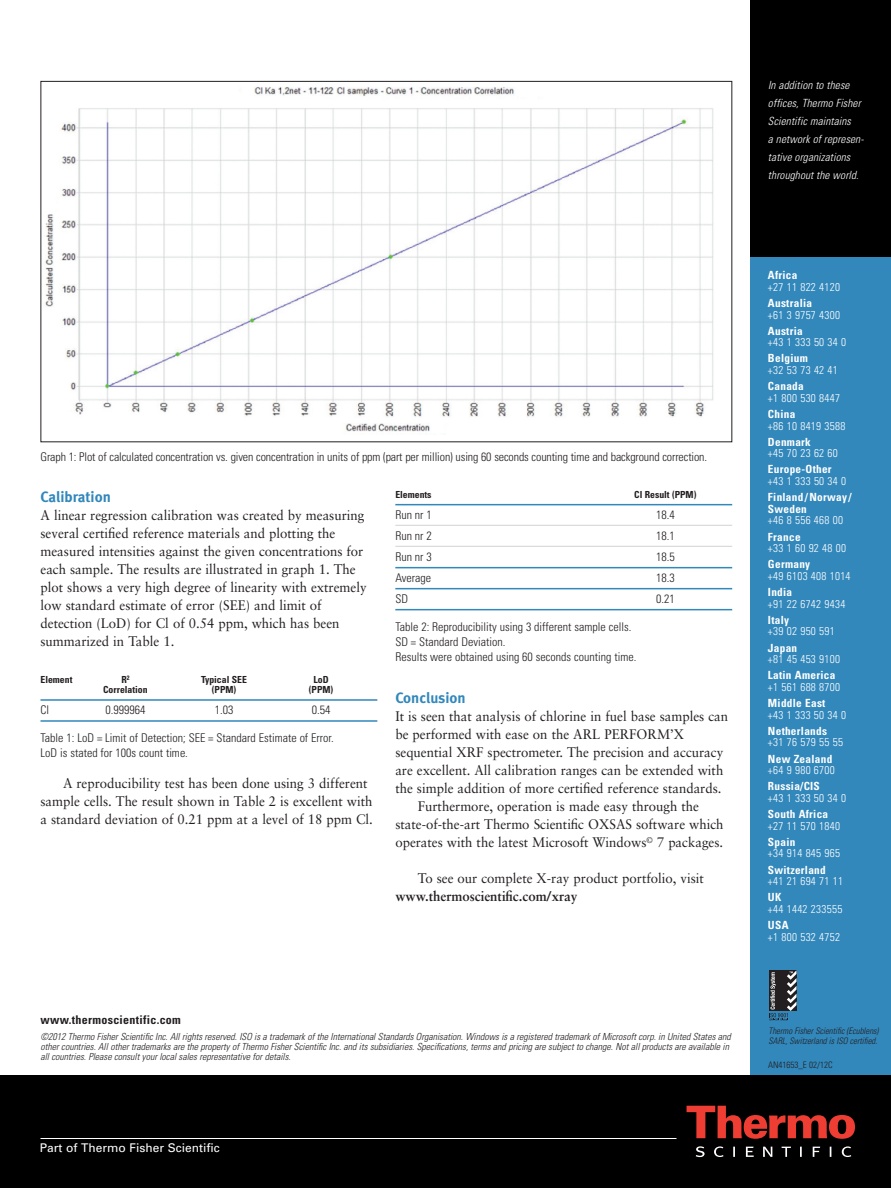
<style>
.page{position:relative;width:891px;height:1188px;background:#fff}
.page>*{position:absolute;margin:0;border:0;box-sizing:border-box;transform-origin:0 0}
.t1{font:15px "Meta Bold LF";color:#3287bb}
.t2{font:13.8px/18px "Sabon";color:#231f20;scale:.95 1}
.t3{font:700 13.8px "Sabon";color:#231f20;scale:.95 1}
.t4{font:300 condensed 12px/15px "Univers";color:#231f20}
.t5{font:12px "Univers";color:#fff}
.t6{font:700 condensed 12px "Univers";letter-spacing:.025em;color:#231f20}
.t7{font:300 condensed 11.25px "Univers";letter-spacing:.025em;color:#fff}
.t8{font:700 condensed 11.25px/11.7px "Univers";letter-spacing:.025em;color:#fff}
.t9{font:italic 300 condensed 11.25px/18px "Univers";letter-spacing:.01em;color:#fff}
.t10{font:italic 300 condensed 9.75px/10.2px "Univers";color:#231f20}
.t11{font:700 condensed 9.75px "Univers";color:#231f20}
.t12{font:italic 300 condensed 9px/9.8px "Univers";color:#231f20}
.t13{font:300 condensed 9px "Univers";color:#231f20}
</style>
<div class="page">
<div style="left:750px;top:257px;width:141px;height:931px;background:#3287bb"></div>
<div style="left:0;top:1076px;width:891px;height:112px;background:#000001"></div>
<hr style="left:40px;top:699px;width:337px;height:2px;background:#3287bb">
<hr style="left:40px;top:720px;width:337px;height:2px;background:#3287bb">
<hr style="left:395px;top:504px;width:337px;height:1px;background:#3287bb">
<hr style="left:395px;top:525px;width:337px;height:1px;background:#d1d2d4">
<hr style="left:395px;top:546px;width:337px;height:1px;background:#d1d2d4">
<hr style="left:395px;top:567px;width:337px;height:1px;background:#3287bb">
<hr style="left:395px;top:588px;width:337px;height:1px;background:#3287bb">
<hr style="left:395px;top:609px;width:337px;height:1px;background:#3287bb">
<div style="left:750px;top:0;width:141px;height:257px;background:#000001"></div>
<svg style="left:687px;top:1106px;width:168px;height:33px"></svg>
<svg style="left:696px;top:1146px;width:155px;height:11px"></svg>
<hr style="left:40px;top:1138px;width:636px;height:1px;background:#fff">
<svg style="left:769px;top:970px;width:28px;height:51px"></svg>
<img style="left:45px;top:87px;width:669px;height:345px">
<p class="t4" style="left:40px;top:451px;width:668px">Graph 1: Plot of calculated concentration vs. given concentration in units of ppm (part per million) using 60 seconds counting time and background correction.</p>
<p class="t1" style="left:40px;top:492px;width:72px">Calibration</p>
<p class="t2" style="left:41px;top:507px;width:345px">A linear regression calibration was created by measuring several certified reference materials and plotting the measured intensities against the given concentrations for each sample. The results are illustrated in graph 1. The plot shows a very high degree of linearity with extremely low standard estimate of error (SEE) and limit of detection (LoD) for Cl of 0.54 ppm, which has been summarized in Table 1.</p>
<p class="t11" style="left:40px;top:676px;width:33px">Element</p>
<p class="t11" style="left:121px;top:676px;width:10px">R<sup>2</sup></p>
<p class="t11" style="left:201px;top:676px;width:47px">Typical SEE</p>
<p class="t11" style="left:314px;top:676px;width:17px">LoD</p>
<p class="t11" style="left:103px;top:686px;width:46px">Correlation</p>
<p class="t11" style="left:212px;top:686px;width:26px">(PPM)</p>
<p class="t11" style="left:309px;top:686px;width:26px">(PPM)</p>
<p class="t4" style="left:40px;top:704px;width:10px">Cl</p>
<p class="t4" style="left:106px;top:704px;width:41px">0.999964</p>
<p class="t4" style="left:215px;top:704px;width:20px">1.03</p>
<p class="t4" style="left:312px;top:704px;width:20px">0.54</p>
<p class="t4" style="left:40px;top:731px;width:295px">Table 1: LoD = Limit of Detection; SEE = Standard Estimate of Error.<br>LoD is stated for 100s count time.</p>
<p class="t2" style="left:41px;top:775px;width:351px;text-indent:23px">A reproducibility test has been done using 3 different sample cells. The result shown in Table 2 is excellent with a standard deviation of 0.21 ppm at a level of 18 ppm Cl.</p>
<p class="t11" style="left:395px;top:491px;width:38px">Elements</p>
<p class="t11" style="left:634px;top:491px;width:64px">Cl Result (PPM)</p>
<p class="t4" style="left:395px;top:508px;width:38px">Run nr 1</p>
<p class="t4" style="left:656px;top:508px;width:20px">18.4</p>
<p class="t4" style="left:395px;top:529px;width:38px">Run nr 2</p>
<p class="t4" style="left:656px;top:529px;width:20px">18.1</p>
<p class="t4" style="left:395px;top:550px;width:38px">Run nr 3</p>
<p class="t4" style="left:656px;top:550px;width:20px">18.5</p>
<p class="t4" style="left:395px;top:571px;width:37px">Average</p>
<p class="t4" style="left:656px;top:571px;width:20px">18.3</p>
<p class="t4" style="left:395px;top:592px;width:14px">SD</p>
<p class="t4" style="left:656px;top:592px;width:20px">0.21</p>
<p class="t4" style="left:395px;top:620px;width:242px">Table 2: Reproducibility using 3 different sample cells.<br>SD = Standard Deviation.<br>Results were obtained using 60 seconds counting time.</p>
<p class="t1" style="left:395px;top:692px;width:72px">Conclusion</p>
<p class="t2" style="left:395px;top:708px;width:352px">It is seen that analysis of chlorine in fuel base samples can</p>
<p class="t2" style="left:395px;top:726px;width:306px">be performed with ease on the ARL PERFORM’X</p>
<p class="t2" style="left:395px;top:744px;width:347px">sequential XRF spectrometer. The precision and accuracy</p>
<p class="t2" style="left:395px;top:762px;width:347px">are excellent. All calibration ranges can be extended with</p>
<p class="t2" style="left:395px;top:780px;width:345px">the simple addition of more certified reference standards.</p>
<p class="t2" style="left:418px;top:798px;width:297px">Furthermore, operation is made easy through the</p>
<p class="t2" style="left:395px;top:816px;width:347px">state-of-the-art Thermo Scientific OXSAS software which</p>
<p class="t2" style="left:395px;top:834px;width:347px">operates with the latest Microsoft Windows<sup>©</sup> 7 packages.</p>
<p class="t2" style="left:418px;top:870px;width:303px">To see our complete X-ray product portfolio, visit</p>
<p class="t3" style="left:395px;top:890px;width:193px">www.thermoscientific.com/xray</p>
<p class="t6" style="left:40px;top:1015px;width:142px">www.thermoscientific.com</p>
<p class="t10" style="left:40px;top:1032px;width:692px">©2012 Thermo Fisher Scientific Inc. All rights reserved. ISO is a trademark of the International Standards Organisation. Windows is a registered trademark of Microsoft corp. in United States and other countries. All other trademarks are the property of Thermo Fisher Scientific Inc. and its subsidiaries. Specifications, terms and pricing are subject to change. Not all products are available in all countries. Please consult your local sales representative for details.</p>
<p class="t5" style="left:40px;top:1144px;width:181px">Part of Thermo Fisher Scientific</p>
<p class="t9" style="left:768px;top:77px;width:96px">In addition to these offices, Thermo Fisher<br>Scientific maintains<br>a network of represen&shy;tative organizations throughout the world.</p>
<p class="t8" style="left:768px;top:270px;width:31px">Africa</p>
<p class="t7" style="left:768px;top:283px;width:74px">+27 11 822 4120</p>
<p class="t8" style="left:768px;top:298px;width:46px">Australia</p>
<p class="t7" style="left:768px;top:310px;width:74px">+61 3 9757 4300</p>
<p class="t8" style="left:768px;top:326px;width:36px">Austria</p>
<p class="t7" style="left:768px;top:338px;width:80px">+43 1 333 50 34 0</p>
<p class="t8" style="left:768px;top:354px;width:41px">Belgium</p>
<p class="t7" style="left:768px;top:366px;width:71px">+32 53 73 42 41</p>
<p class="t8" style="left:768px;top:381px;width:37px">Canada</p>
<p class="t7" style="left:768px;top:394px;width:74px">+1 800 530 8447</p>
<p class="t8" style="left:768px;top:409px;width:29px">China</p>
<p class="t7" style="left:768px;top:421px;width:79px">+86 10 8419 3588</p>
<p class="t8" style="left:768px;top:437px;width:44px">Denmark</p>
<p class="t7" style="left:768px;top:449px;width:71px">+45 70 23 62 60</p>
<p class="t8" style="left:768px;top:465px;width:65px">Europe-Other</p>
<p class="t7" style="left:768px;top:477px;width:80px">+43 1 333 50 34 0</p>
<p class="t8" style="left:768px;top:492px;width:85px">Finland/Norway/<br>Sweden</p>
<p class="t7" style="left:768px;top:516px;width:77px">+46 8 556 468 00</p>
<p class="t8" style="left:768px;top:532px;width:34px">France</p>
<p class="t7" style="left:768px;top:544px;width:80px">+33 1 60 92 48 00</p>
<p class="t8" style="left:768px;top:559px;width:44px">Germany</p>
<p class="t7" style="left:768px;top:572px;width:84px">+49 6103 408 1014</p>
<p class="t8" style="left:768px;top:587px;width:26px">India</p>
<p class="t7" style="left:768px;top:600px;width:79px">+91 22 6742 9434</p>
<p class="t8" style="left:768px;top:615px;width:23px">Italy</p>
<p class="t7" style="left:768px;top:627px;width:68px">+39 02 950 591</p>
<p class="t8" style="left:768px;top:643px;width:31px">Japan</p>
<p class="t7" style="left:768px;top:655px;width:74px">+81 45 453 9100</p>
<p class="t8" style="left:768px;top:670px;width:69px">Latin America</p>
<p class="t7" style="left:768px;top:683px;width:74px">+1 561 688 8700</p>
<p class="t8" style="left:768px;top:698px;width:59px">Middle East</p>
<p class="t7" style="left:768px;top:711px;width:80px">+43 1 333 50 34 0</p>
<p class="t8" style="left:768px;top:726px;width:61px">Netherlands</p>
<p class="t7" style="left:768px;top:738px;width:77px">+31 76 579 55 55</p>
<p class="t8" style="left:768px;top:754px;width:66px">New Zealand</p>
<p class="t7" style="left:768px;top:766px;width:68px">+64 9 980 6700</p>
<p class="t8" style="left:768px;top:781px;width:53px">Russia/CIS</p>
<p class="t7" style="left:768px;top:794px;width:80px">+43 1 333 50 34 0</p>
<p class="t8" style="left:768px;top:809px;width:62px">South Africa</p>
<p class="t7" style="left:768px;top:822px;width:74px">+27 11 570 1840</p>
<p class="t8" style="left:768px;top:837px;width:29px">Spain</p>
<p class="t7" style="left:768px;top:849px;width:74px">+34 914 845 965</p>
<p class="t8" style="left:768px;top:865px;width:59px">Switzerland</p>
<p class="t7" style="left:768px;top:877px;width:77px">+41 21 694 71 11</p>
<p class="t8" style="left:768px;top:892px;width:15px">UK</p>
<p class="t7" style="left:768px;top:905px;width:76px">+44 1442 233555</p>
<p class="t8" style="left:768px;top:920px;width:22px">USA</p>
<p class="t7" style="left:768px;top:933px;width:74px">+1 800 532 4752</p>
<p class="t12" style="left:769px;top:1027px;width:112px">Thermo Fisher Scientific (Ecublens)<br>SARL, Switzerland is ISO certified.</p>
<p class="t13" style="left:768px;top:1062px;width:66px">AN41653_E 02/12C</p>
</div>
